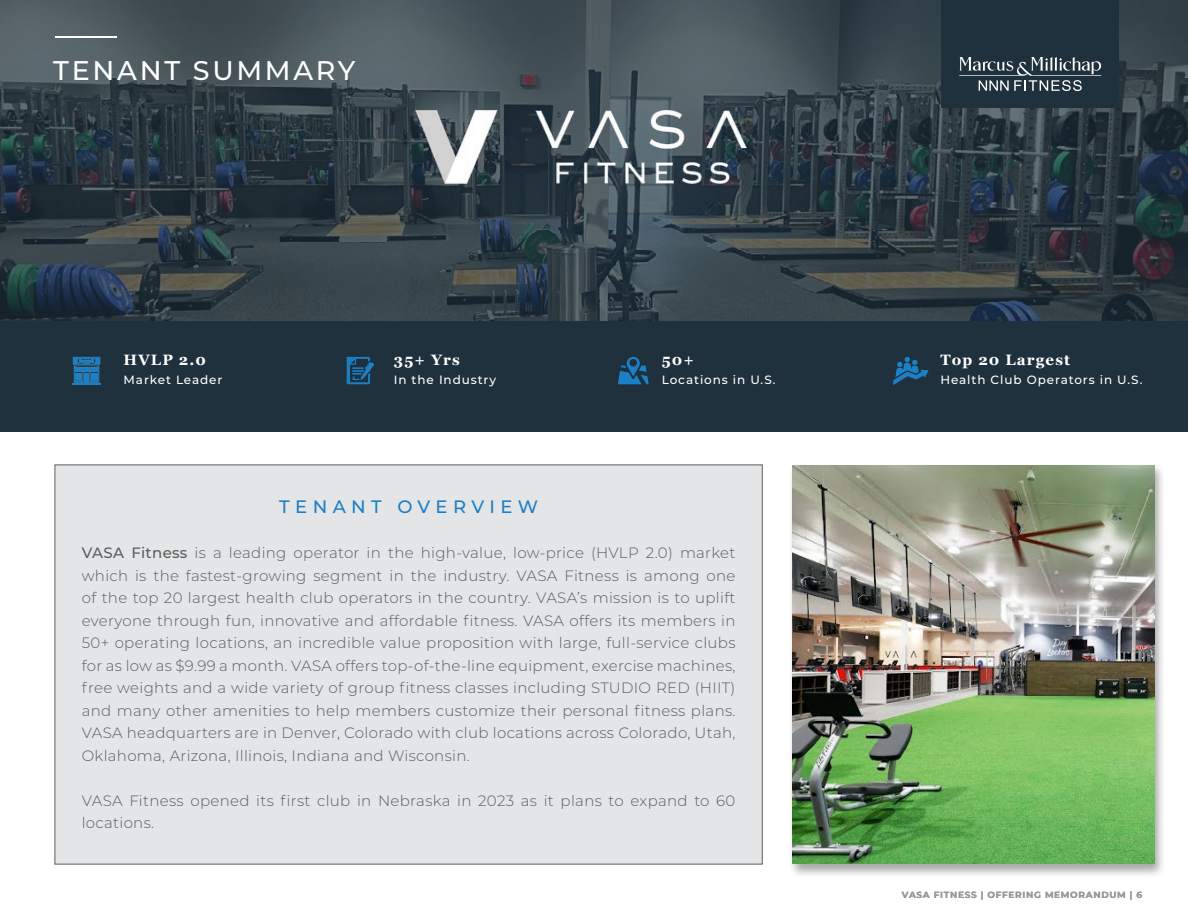
<style>
.page{position:relative;width:1188px;height:918px;background:#fff}
.page>*{position:absolute;margin:0;border:0;box-sizing:border-box;transform-origin:0 0}
.t1{font:500 27px "Montserrat";letter-spacing:.1em;color:#fff}
.t2{font:500 18px "Montserrat";letter-spacing:.3em;color:#1b80c6}
.t3{font:300 15px/22.5px "Montserrat";letter-spacing:.02em;color:#5d5d5d;text-align:justify}
.t4{font:700 15px "Georgia";letter-spacing:.075em;color:#fff}
.t5{font:500 12px "Montserrat";letter-spacing:.075em;color:#fff}
.t6{font:700 9px "Montserrat";letter-spacing:.075em;color:#999}
.s1{font-weight:500}
</style>
<div class="page">
<svg style="left:0;top:0;width:1188px;height:321px;background:#37434b"></svg>
<hr style="left:55px;top:36px;width:61px;height:2px;background:#fff">
<div style="left:926px;top:0;width:206px;height:110px;background:#fff;opacity:.5"></div>
<svg style="left:959px;top:57px;width:143px;height:34px;background:#4c5b64"></svg>
<div style="left:55px;top:465px;width:707px;height:399px;background:#e3e5e6"></div>
<div style="left:0;top:321px;width:1188px;height:111px;background:#1f313d"></div>
<div style="left:788px;top:462px;width:378px;height:416px;background:#000;opacity:.35"></div>
<div style="left:780px;top:454px;width:389px;height:411px;background:#fff;opacity:.5"></div>
<img style="left:793px;top:465px;width:362px;height:399px">
<svg style="left:893px;top:357px;width:36px;height:28px"></svg>
<svg style="left:618px;top:357px;width:31px;height:27px"></svg>
<div style="left:53px;top:337px;width:68px;height:49px;background:#fff;opacity:.5"></div>
<svg style="left:347px;top:357px;width:27px;height:27px"></svg>
<img style="left:416px;top:110px;width:331px;height:74px">
<h1 class="t1" style="left:53px;top:52px;width:304px">TENANT SUMMARY</h1>
<p class="t4" style="left:124px;top:348px;width:84px">HVLP 2.0</p>
<p class="t5" style="left:124px;top:372px;width:100px">Market Leader</p>
<p class="t4" style="left:394px;top:348px;width:67px">35+ Yrs</p>
<p class="t5" style="left:394px;top:372px;width:104px">In the Industry</p>
<p class="t4" style="left:662px;top:348px;width:34px">50+</p>
<p class="t5" style="left:662px;top:372px;width:115px">Locations in U.S.</p>
<p class="t2" style="left:279px;top:494px;width:260px">TENANT OVERVIEW</p>
<p class="t3" style="left:82px;top:541px;width:655px"><span class="s1">VASA Fitness</span> is a leading operator in the high-value, low-price (HVLP 2.0) market which is the fastest-growing segment in the industry. VASA Fitness is among one of the top 20 largest health club operators in the country. VASA’s mission is to uplift everyone through fun, innovative and affordable fitness. VASA offers its members in 50+ operating locations, an incredible value proposition with large, full-service clubs for as low as $9.99 a month. VASA offers top-of-the-line equipment, exercise machines, free weights and a wide variety of group fitness classes including STUDIO RED (HIIT) and many other amenities to help members customize their personal fitness plans.<br>VASA headquarters are in Denver, Colorado with club locations across Colorado, Utah, Oklahoma, Arizona, Illinois, Indiana and Wisconsin.</p>
<p class="t3" style="left:82px;top:789px;width:655px">VASA Fitness opened its first club in Nebraska in 2023 as it plans to expand to 60 locations.</p>
<p class="t4" style="left:940px;top:348px;width:131px">Top 20 Largest</p>
<p class="t5" style="left:940px;top:372px;width:204px">Health Club Operators in U.S.</p>
<p class="t6" style="left:902px;top:889px;width:242px">VASA FITNESS | OFFERING MEMORANDUM | 6</p>
</div>
